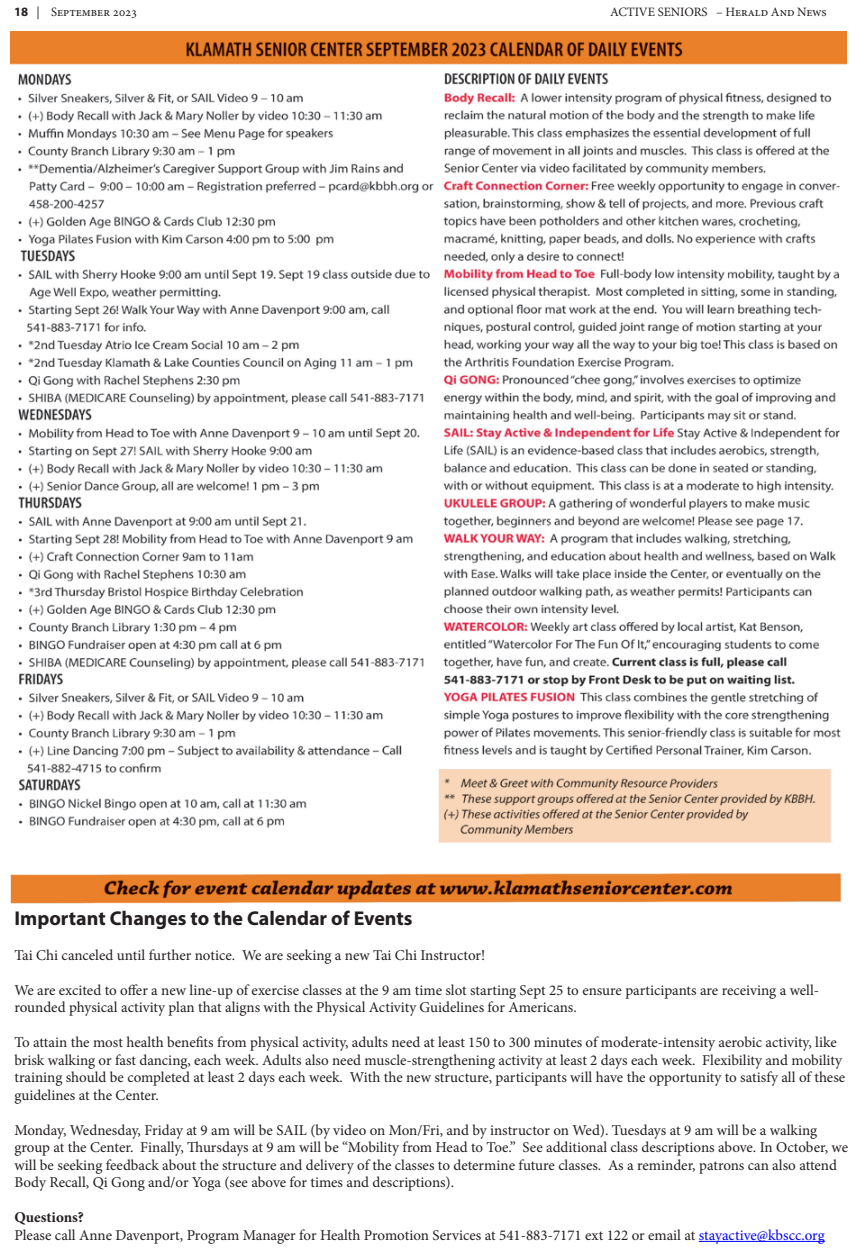
<style>
.page{position:relative;width:855px;height:1260px;background:#fff}
.page>*{position:absolute;margin:0;border:0;box-sizing:border-box;transform-origin:0 0}
.t1{font:700 20px "Myriad Pro";color:#231f20}
.t2{font:15px/17.5px "Minion Pro";color:#231f20}
.t3{font:12.75px "Minion Pro";letter-spacing:-.005em;color:#231f20}
.s1{font-family:"Myriad Pro";font-weight:700}
.s2{font-weight:700}
.s3{color:#00f}
</style>
<div class="page">
<img style="left:11px;top:32px;width:836px;height:872px">
<hr style="left:699px;top:1241px;width:126px;height:1px;background:#00f">
<p class="t3" style="left:14px;top:3px;width:125px"><span class="s1">18</span> | September 2023</p>
<p class="t3" style="left:610px;top:3px;width:218px">ACTIVE SENIORS – Herald And News</p>
<h1 class="t1" style="left:14px;top:905px;width:400px">Important Changes to the Calendar of Events</h1>
<p class="t2" style="left:14px;top:946px;width:472px">Tai Chi canceled until further notice. We are seeking a new Tai Chi Instructor!</p>
<p class="t2" style="left:14px;top:981px;width:806px">We are excited to offer a new line-up of exercise classes at the 9 am time slot starting Sept 25 to ensure participants are receiving a well&shy;rounded physical activity plan that aligns with the Physical Activity Guidelines for Americans.</p>
<p class="t2" style="left:14px;top:1034px;width:832px">To attain the most health benefits from physical activity, adults need at least 150 to 300 minutes of moderate-intensity aerobic activity, like brisk walking or fast dancing, each week. Adults also need muscle-strengthening activity at least 2 days each week. Flexibility and mobility training should be completed at least 2 days each week. With the new structure, participants will have the opportunity to satisfy all of these guidelines at the Center.</p>
<p class="t2" style="left:14px;top:1121px;width:835px">Monday, Wednesday, Friday at 9 am will be SAIL (by video on Mon/Fri, and by instructor on Wed). Tuesdays at 9 am will be a walking group at the Center. Finally, Thursdays at 9 am will be “Mobility from Head to Toe.” See additional class descriptions above. In October, we will be seeking feedback about the structure and delivery of the classes to determine future classes. As a reminder, patrons can also attend Body Recall, Qi Gong and/or Yoga (see above for times and descriptions).</p>
<p class="t2" style="left:14px;top:1209px;width:812px"><span class="s2">Questions?<br></span>Please call Anne Davenport, Program Manager for Health Promotion Services at 541-883-7171 ext 122 or email at <span class="s3">stayactive@kbscc.org</span></p>
</div>
